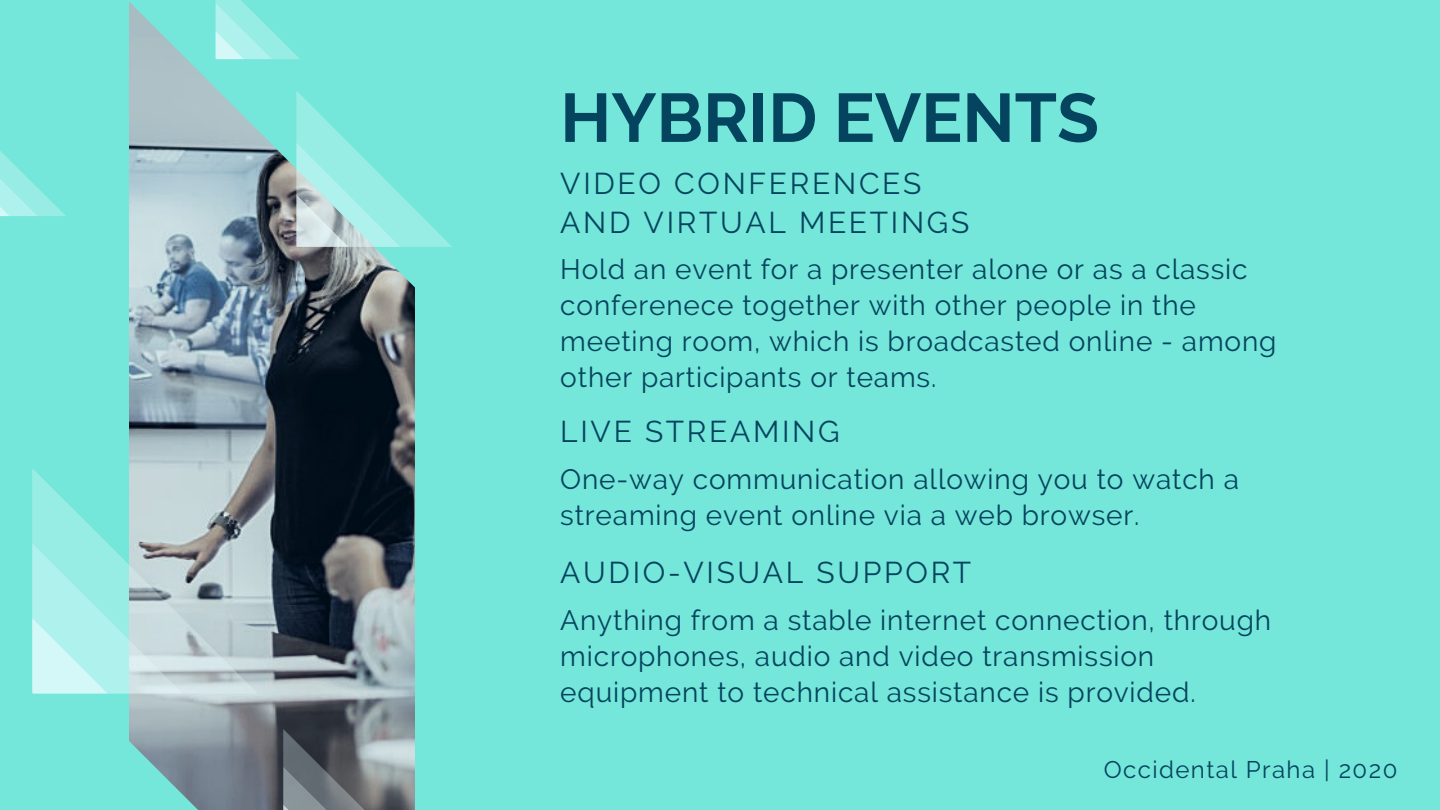
<style>
.page{position:relative;width:1440px;height:810px;background:#75e6da}
.page>*{position:absolute;margin:0;border:0;box-sizing:border-box;transform-origin:0 0}
.t1{font:700 68.5px "Raleway";color:#05445e}
.t2{font:30px/39px "Raleway";letter-spacing:.09em;color:#05445e}
.t3{font:28px/36px "Raleway";letter-spacing:.03em;color:#05445e}
.t4{font:24px "Raleway";letter-spacing:.06em;color:#05445e}
</style>
<div class="page">
<img style="left:129px;top:325px;width:286px;height:485px">
<svg style="left:129px;top:0;width:286px;height:325px"></svg>
<svg style="left:129px;top:549px;width:168px;height:261px;background:#7d9299"></svg>
<svg style="left:32px;top:469px;width:226px;height:225px"></svg>
<svg style="left:32px;top:543px;width:151px;height:151px;background:#b4e5e3"></svg>
<svg style="left:283px;top:729px;width:114px;height:81px;background:#6e7579"></svg>
<svg style="left:297px;top:91px;width:155px;height:156px"></svg>
<svg style="left:216px;top:0;width:84px;height:59px"></svg>
<svg style="left:0;top:151px;width:66px;height:65px"></svg>
<h1 class="t1" style="left:560px;top:79px;width:540px">HYBRID EVENTS</h1>
<p class="t2" style="left:560px;top:164px;width:411px">VIDEO CONFERENCES<br>AND VIRTUAL MEETINGS</p>
<p class="t3" style="left:560px;top:251px;width:718px">Hold an event for a presenter alone or as a classic conferenece together with other people in the meeting room, which is broadcasted online - among other participants or teams.</p>
<p class="t2" style="left:560px;top:412px;width:281px">LIVE STREAMING</p>
<p class="t3" style="left:560px;top:461px;width:680px">One-way communication allowing you to watch a streaming event online via a web browser.</p>
<p class="t2" style="left:560px;top:553px;width:413px">AUDIO-VISUAL SUPPORT</p>
<p class="t3" style="left:560px;top:603px;width:712px">Anything from a stable internet connection, through microphones, audio and video transmission equipment to technical assistance is provided.</p>
<p class="t4" style="left:1104px;top:755px;width:295px">Occidental Praha | 2020</p>
</div>
